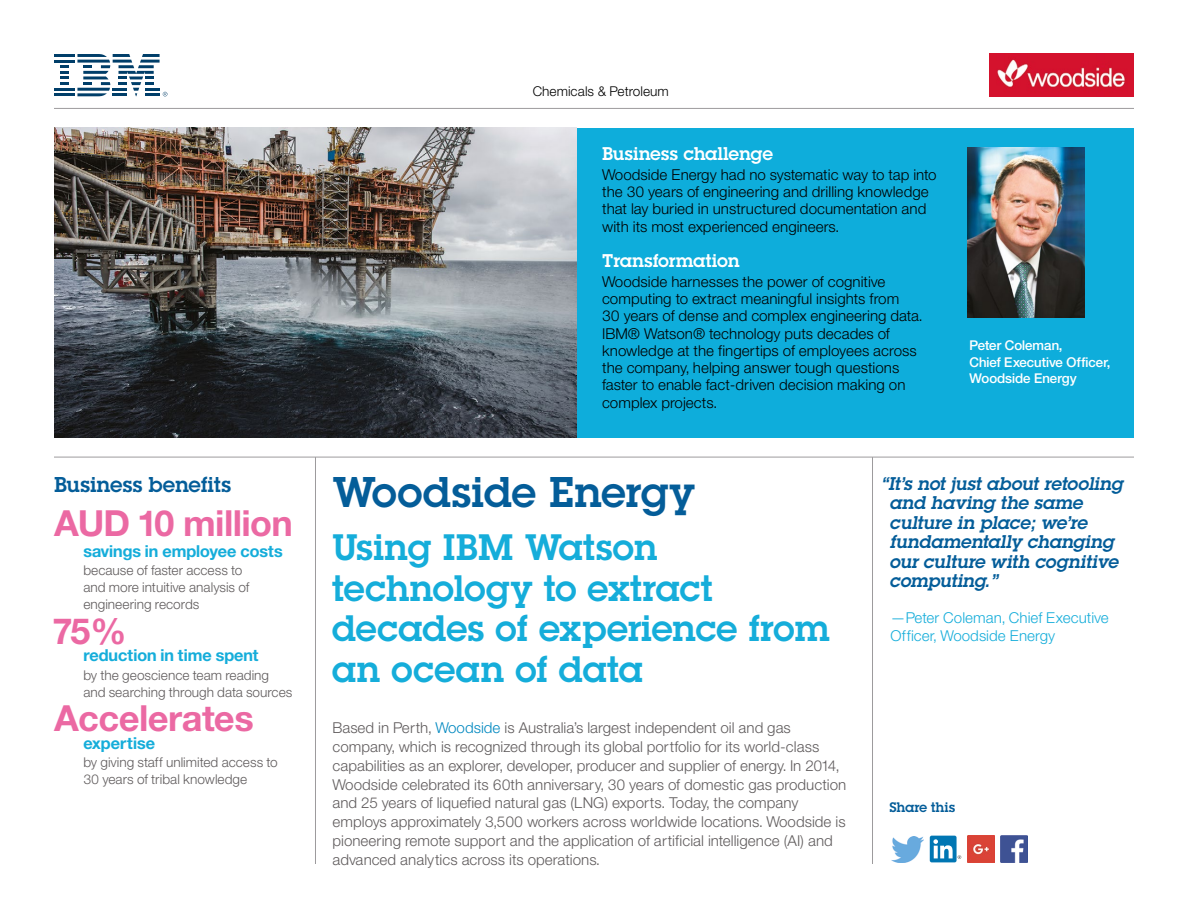
<style>
.page{position:relative;width:1188px;height:918px;background:#fff}
.page>*{position:absolute;margin:0;border:0;box-sizing:border-box;transform-origin:0 0}
.t1{font:42px "Lubalin Demifor IBM";color:#045d99}
.t2{font:36px/40.5px "Lubalin Demifor IBM";color:#15adda}
.t3{font:36px "Helv Neue Boldfor IBM";color:#eb69a3}
.t4{font:21px "Lubalin Demifor IBM";color:#045d99}
.t5{font:18px/19.5px "Lubalin Demi Italicfor IBM";color:#045d99}
.t6{font:18px "Lubalin Demifor IBM";color:#fff}
.t7{font:16.5px "Helv Neue Boldfor IBM";color:#15adda}
.t8{font:15px/18.8px "Helv Neue Lightfor IBM";color:#5f5b5c}
.t9{font:15px/17.2px "Helv Neue Lightfor IBM";color:#000}
.t10{font:15px/18px "Helv Neue Lightfor IBM";color:#15adda}
.t11{font:13.5px/17.2px "Helv Neue Lightfor IBM";color:#5f5b5c}
.t12{font:13.5px/16.5px "Helv Neue Mediumfor IBM";color:#fff}
.t13{font:13.5px "Helv Neue Lightfor IBM";color:#000}
.t14{font:13.5px "Lubalin Demifor IBM";color:#045d99}
.s1{color:#0088c0}
</style>
<div class="page">
<hr style="left:315px;top:457px;width:1px;height:407px;background:#9d9b9d">
<hr style="left:872px;top:457px;width:1px;height:407px;background:#9d9b9d">
<hr style="left:54px;top:108px;width:1080px;height:1px;background:#9d9b9d">
<hr style="left:54px;top:457px;width:1080px;height:1px;background:#9d9b9d">
<div style="left:577px;top:128px;width:557px;height:310px;background:#0eaddb"></div>
<hr style="left:54px;top:54px;width:21px;height:3px;background:#003e69">
<hr style="left:54px;top:60px;width:21px;height:3px;background:#003e69">
<hr style="left:54px;top:88px;width:21px;height:3px;background:#003e69">
<svg style="left:60px;top:65px;width:9px;height:20px"></svg>
<hr style="left:54px;top:93px;width:21px;height:3px;background:#003e69">
<svg style="left:77px;top:54px;width:90px;height:42px"></svg>
<img style="left:989px;top:54px;width:145px;height:43px">
<img style="left:54px;top:128px;width:523px;height:310px">
<img style="left:968px;top:147px;width:116px;height:170px">
<img style="left:891px;top:836px;width:32px;height:26px">
<div style="left:930px;top:836px;width:27px;height:26px;background:#0076b3;border-radius:2px"></div>
<svg style="left:933px;top:839px;width:28px;height:20px"></svg>
<img style="left:968px;top:836px;width:26px;height:26px">
<img style="left:1001px;top:835px;width:27px;height:27px">
<p class="t4" style="left:54px;top:470px;width:179px">Business benefits</p>
<p class="t3" style="left:54px;top:501px;width:240px">AUD 10 million</p>
<p class="t7" style="left:83px;top:540px;width:201px">savings in employee costs</p>
<p class="t11" style="left:83px;top:561px;width:168px">because of faster access to and more intuitive analysis of engineering records</p>
<p class="t3" style="left:54px;top:608px;width:74px">75%</p>
<p class="t7" style="left:83px;top:645px;width:177px">reduction in time spent</p>
<p class="t11" style="left:83px;top:666px;width:211px">by the geoscience team reading and searching through data sources</p>
<p class="t3" style="left:54px;top:695px;width:201px">Accelerates</p>
<p class="t7" style="left:83px;top:732px;width:73px">expertise</p>
<p class="t11" style="left:83px;top:753px;width:196px">by giving staff unlimited access to<br>30 years of tribal knowledge</p>
<p class="t13" style="left:533px;top:83px;width:138px">Chemicals &amp; Petroleum</p>
<h2 class="t6" style="left:602px;top:142px;width:172px">Business challenge</h2>
<p class="t9" style="left:602px;top:166px;width:336px">Woodside Energy had no systematic way to tap into the 30 years of engineering and drilling knowledge that lay buried in unstructured documentation and with its most experienced engineers.</p>
<h2 class="t6" style="left:602px;top:249px;width:139px">Transformation</h2>
<p class="t9" style="left:602px;top:273px;width:322px">Woodside harnesses the power of cognitive computing to extract meaningful insights from<br>30 years of dense and complex engineering data.<br>IBM® Watson® technology puts decades of knowledge at the fingertips of employees across the company, helping answer tough questions faster to enable fact-driven decision making on complex projects.</p>
<p class="t12" style="left:970px;top:337px;width:142px">Peter Coleman,<br>Chief Executive Officer,<br>Woodside Energy</p>
<h1 class="t1" style="left:333px;top:464px;width:364px">Woodside Energy</h1>
<h2 class="t2" style="left:333px;top:526px;width:499px">Using IBM Watson technology to extract decades of experience from an ocean of data</h2>
<p class="t8" style="left:333px;top:718px;width:515px">Based in Perth, <span class="s1">Woodside</span> is Australia’s largest independent oil and gas company, which is recognized through its global portfolio for its world-class capabilities as an explorer, developer, producer and supplier of energy. In 2014, Woodside celebrated its 60th anniversary, 30 years of domestic gas production and 25 years of liquefied natural gas (LNG) exports. Today, the company employs approximately 3,500 workers across worldwide locations. Woodside is pioneering remote support and the application of artificial intelligence (AI) and advanced analytics across its operations.</p>
<p class="t5" style="left:891px;top:474px;width:235px;text-indent:-8px">“It’s not just about retooling and having the same culture in place; we’re fundamentally changing our culture with cognitive computing.”</p>
<p class="t10" style="left:891px;top:608px;width:220px">—Peter Coleman, Chief Executive<br>Officer, Woodside Energy</p>
<p class="t14" style="left:890px;top:798px;width:67px">Share this</p>
</div>
